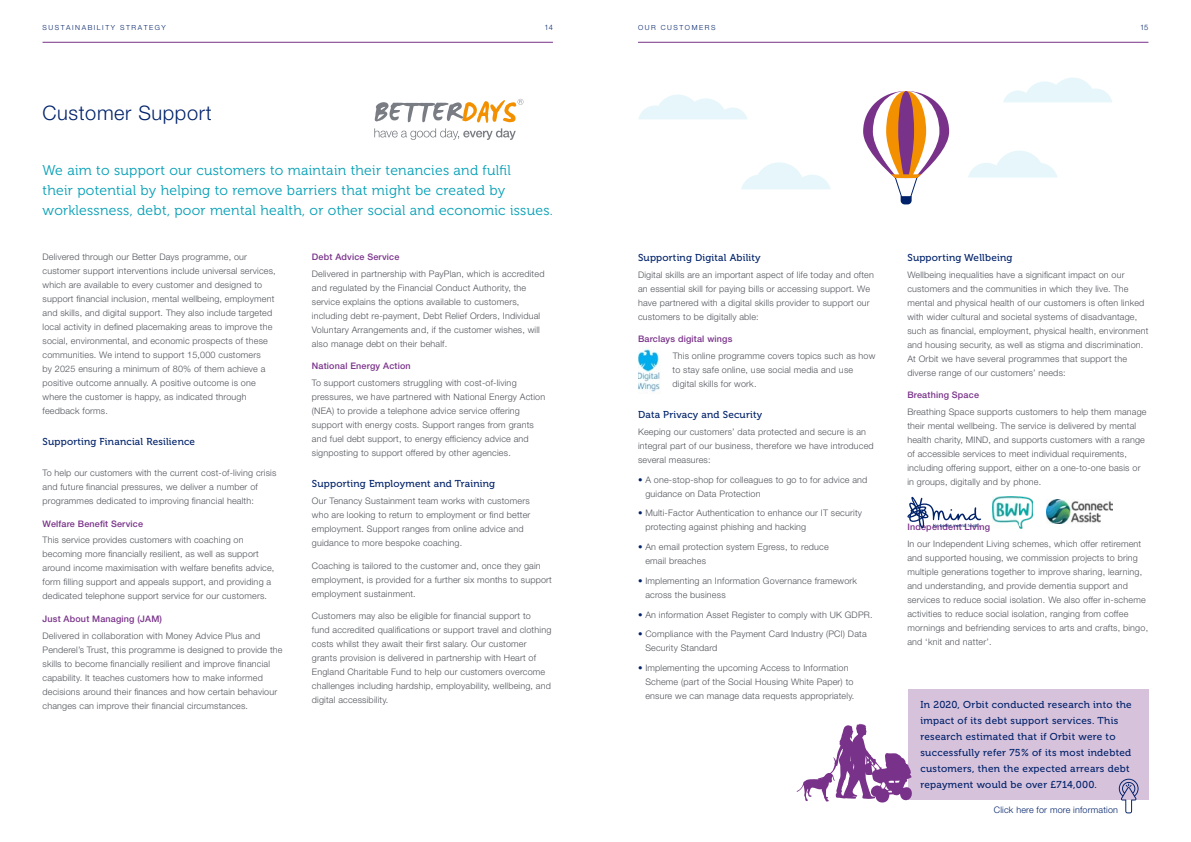
<style>
.page{position:relative;width:1191px;height:842px;background:#fff}
.page>*{position:absolute;margin:0;border:0;box-sizing:border-box;transform-origin:0 0}
.t1{font:300 20px "Helvetica Neue LT Std";letter-spacing:.03em;color:#00226a}
.t2{font:14px/20px "Museo 300";letter-spacing:.02em;color:#009eb5}
.t3{font:10px/16px "Museo 500";letter-spacing:.025em;color:#00226a}
.t4{font:300 9px/14px "Helvetica Neue LT Std";letter-spacing:.02em;color:#50535a}
.t5{font:500 9px "Helvetica Neue LT Std";letter-spacing:.02em;color:#79328a}
.t6{font:300 9px "Helvetica Neue LT Std";letter-spacing:.02em;color:#00226a}
.t7{font:300 7.5px "Helvetica Neue LT Std";color:#00226a}
.t8{font:300 7px "Helvetica Neue LT Std";letter-spacing:.22em;color:#00226a}
.s1{color:#00226a}
</style>
<div class="page">
<hr style="left:43px;top:42px;width:510px;height:1px;background:#79328a">
<hr style="left:638px;top:42px;width:510px;height:1px;background:#79328a">
<img style="left:638px;top:349px;width:22px;height:44px">
<svg style="left:374px;top:99px;width:149px;height:41px"></svg>
<svg style="left:907px;top:497px;width:74px;height:31px"></svg>
<img style="left:992px;top:497px;width:41px;height:32px">
<img style="left:1046px;top:500px;width:66px;height:23px">
<div style="left:908px;top:690px;width:240px;height:110px;background:#d7c2dc"></div>
<svg style="left:796px;top:724px;width:116px;height:79px"></svg>
<svg style="left:863px;top:91px;width:86px;height:113px"></svg>
<svg style="left:741px;top:162px;width:89px;height:27px"></svg>
<svg style="left:638px;top:95px;width:109px;height:24px"></svg>
<svg style="left:968px;top:151px;width:89px;height:27px"></svg>
<svg style="left:1003px;top:78px;width:109px;height:24px"></svg>
<svg style="left:1118px;top:779px;width:20px;height:34px"></svg>
<p class="t8" style="left:43px;top:23px;width:125px">SUSTAINABILITY STRATEGY</p>
<p class="t7" style="left:544px;top:23px;width:10px">14</p>
<p class="t8" style="left:638px;top:23px;width:79px">OUR CUSTOMERS</p>
<p class="t7" style="left:1140px;top:23px;width:10px">15</p>
<h1 class="t1" style="left:43px;top:101px;width:171px">Customer Support</h1>
<h2 class="t2" style="left:43px;top:160px;width:512px">We aim to support our customers to maintain their tenancies and fulfil<br>their potential by helping to remove barriers that might be created by worklessness, debt, poor mental health, or other social and economic issues.</h2>
<p class="t4" style="left:43px;top:250px;width:235px">Delivered through our Better Days programme, our customer support interventions include universal services, which are available to every customer and designed to support financial inclusion, mental wellbeing, employment and skills, and digital support. They also include targeted local activity in defined placemaking areas to improve the social, environmental, and economic prospects of these communities. We intend to support 15,000 customers<br>by 2025 ensuring a minimum of 80% of them achieve a positive outcome annually. A positive outcome is one where the customer is happy, as indicated through feedback forms.</p>
<p class="t3" style="left:43px;top:434px;width:154px">Supporting Financial Resilience</p>
<p class="t4" style="left:43px;top:466px;width:235px">To help our customers with the current cost-of-living crisis and future financial pressures, we deliver a number of programmes dedicated to improving financial health:</p>
<p class="t5" style="left:43px;top:518px;width:102px">Welfare Benefit Service</p>
<p class="t4" style="left:43px;top:533px;width:233px">This service provides customers with coaching on becoming more financially resilient, as well as support around income maximisation with welfare benefits advice, form filling support and appeals support, and providing a dedicated telephone support service for our customers.</p>
<p class="t5" style="left:43px;top:613px;width:121px">Just About Managing (JAM)</p>
<p class="t4" style="left:43px;top:628px;width:242px">Delivered in collaboration with Money Advice Plus and Penderel’s Trust, this programme is designed to provide the skills to become financially resilient and improve financial capability. It teaches customers how to make informed decisions around their finances and how certain behaviour changes can improve their financial circumstances.</p>
<p class="t5" style="left:312px;top:251px;width:89px">Debt Advice Service</p>
<p class="t4" style="left:312px;top:266px;width:234px">Delivered in partnership with PayPlan, which is accredited and regulated by the Financial Conduct Authority, the service explains the options available to customers, including debt re-payment, Debt Relief Orders, Individual Voluntary Arrangements and, if the customer wishes, will also manage debt on their behalf.</p>
<p class="t5" style="left:312px;top:361px;width:100px">National Energy Action</p>
<p class="t4" style="left:312px;top:376px;width:235px">To support customers struggling with cost-of-living pressures, we have partnered with National Energy Action (NEA) to provide a telephone advice service offering support with energy costs. Support ranges from grants and fuel debt support, to energy efficiency advice and signposting to support offered by other agencies.</p>
<p class="t3" style="left:312px;top:476px;width:185px">Supporting Employment and Training</p>
<p class="t4" style="left:312px;top:494px;width:220px">Our Tenancy Sustainment team works with customers who are looking to return to employment or find better employment. Support ranges from online advice and guidance to more bespoke coaching.</p>
<p class="t4" style="left:312px;top:558px;width:241px">Coaching is tailored to the customer and, once they gain employment, is provided for a further six months to support employment sustainment.</p>
<p class="t4" style="left:312px;top:609px;width:241px">Customers may also be eligible for financial support to<br>fund accredited qualifications or support travel and clothing costs whilst they await their first salary. Our customer grants provision is delivered in partnership with Heart of England Charitable Fund to help our customers overcome challenges including hardship, employability, wellbeing, and digital accessibility.</p>
<p class="t3" style="left:638px;top:250px;width:124px">Supporting Digital Ability</p>
<p class="t4" style="left:638px;top:268px;width:237px">Digital skills are an important aspect of life today and often an essential skill for paying bills or accessing support. We have partnered with a digital skills provider to support our customers to be digitally able:</p>
<p class="t5" style="left:638px;top:334px;width:96px">Barclays digital wings</p>
<p class="t4" style="left:672px;top:349px;width:204px">This online programme covers topics such as how to stay safe online, use social media and use digital skills for work.</p>
<p class="t3" style="left:638px;top:407px;width:126px">Data Privacy and Security</p>
<p class="t4" style="left:638px;top:425px;width:237px">Keeping our customers’ data protected and secure is an integral part of our business, therefore we have introduced several measures:</p>
<p class="t4" style="left:645px;top:472px;width:223px;text-indent:-7px"><span class="s1">•</span> A one-stop-shop for colleagues to go to for advice and guidance on Data Protection</p>
<p class="t4" style="left:645px;top:506px;width:218px;text-indent:-7px"><span class="s1">•</span> Multi-Factor Authentication to enhance our IT security protecting against phishing and hacking</p>
<p class="t4" style="left:645px;top:540px;width:185px;text-indent:-7px"><span class="s1">•</span> An email protection system Egress, to reduce email breaches</p>
<p class="t4" style="left:645px;top:573px;width:213px;text-indent:-7px"><span class="s1">•</span> Implementing an Information Governance framework across the business</p>
<p class="t4" style="left:638px;top:607px;width:236px"><span class="s1">•</span> An information Asset Register to comply with UK GDPR.</p>
<p class="t4" style="left:645px;top:627px;width:223px;text-indent:-7px"><span class="s1">•</span> Compliance with the Payment Card Industry (PCI) Data<br>Security Standard</p>
<p class="t4" style="left:645px;top:660px;width:210px;text-indent:-7px"><span class="s1">•</span> Implementing the upcoming Access to Information<br>Scheme (part of the Social Housing White Paper) to ensure we can manage data requests appropriately.</p>
<p class="t3" style="left:907px;top:250px;width:106px">Supporting Wellbeing</p>
<p class="t4" style="left:907px;top:268px;width:242px">Wellbeing inequalities have a significant impact on our customers and the communities in which they live. The mental and physical health of our customers is often linked with wider cultural and societal systems of disadvantage, such as financial, employment, physical health, environment and housing security, as well as stigma and discrimination.<br>At Orbit we have several programmes that support the diverse range of our customers’ needs:</p>
<p class="t5" style="left:907px;top:390px;width:73px">Breathing Space</p>
<p class="t4" style="left:907px;top:405px;width:241px">Breathing Space supports customers to help them manage their mental wellbeing. The service is delivered by mental health charity, MIND, and supports customers with a range of accessible services to meet individual requirements, including offering support, either on a one-to-one basis or in groups, digitally and by phone.</p>
<p class="t5" style="left:907px;top:522px;width:84px">Independent Living</p>
<p class="t4" style="left:907px;top:537px;width:242px">In our Independent Living schemes, which offer retirement and supported housing, we commission projects to bring multiple generations together to improve sharing, learning, and understanding, and provide dementia support and services to reduce social isolation. We also offer in-scheme activities to reduce social isolation, ranging from coffee mornings and befriending services to arts and crafts, bingo, and ‘knit and natter’.</p>
<p class="t3" style="left:920px;top:697px;width:213px">In 2020, Orbit conducted research into the impact of its debt support services. This research estimated that if Orbit were to successfully refer 75% of its most indebted customers, then the expected arrears debt repayment would be over £714,000.</p>
<p class="t6" style="left:994px;top:804px;width:126px">Click here for more information</p>
</div>
